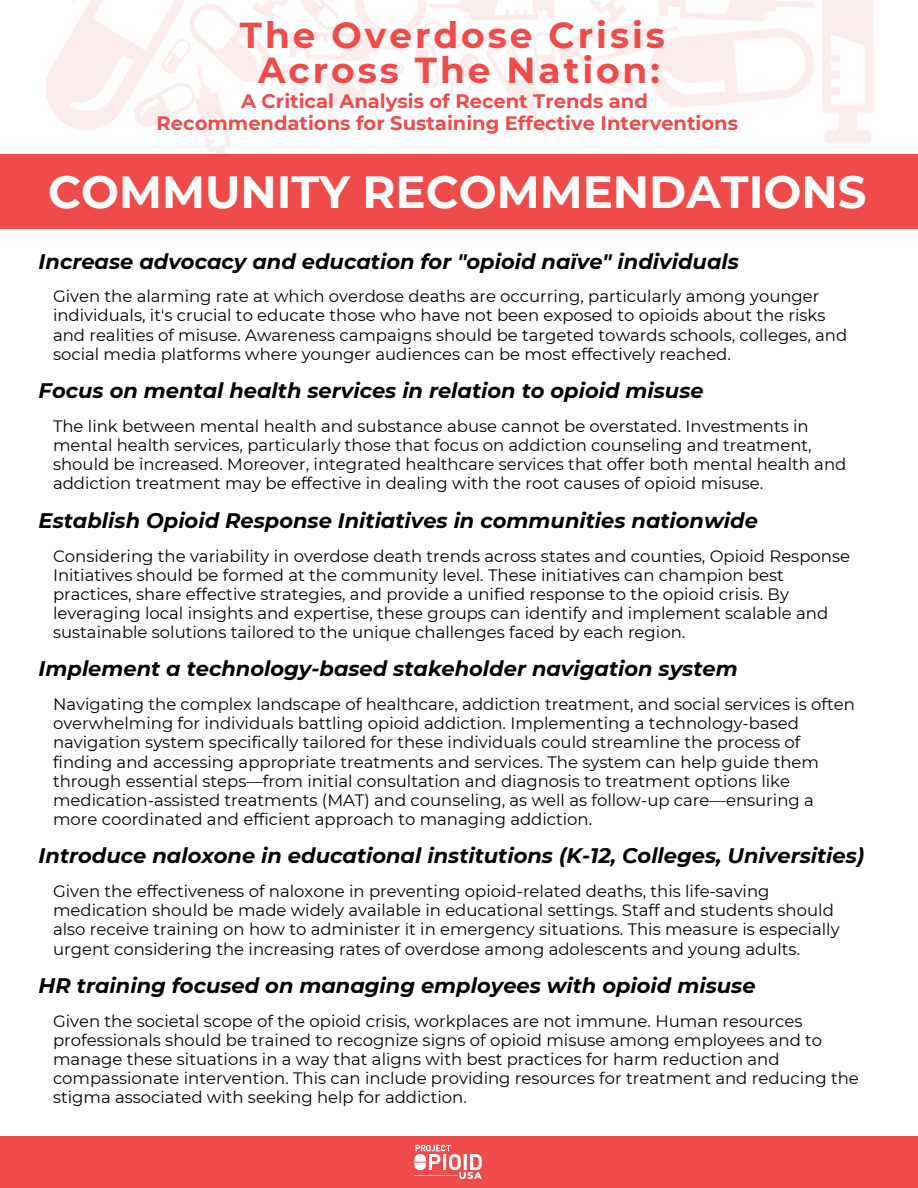
<style>
.page{position:relative;width:918px;height:1188px;background:#fff}
.page>*{position:absolute;margin:0;border:0;box-sizing:border-box;transform-origin:0 0}
.t1{font:700 45px "Montserrat";color:#fff}
.t2{font:700 36px "Montserrat";letter-spacing:.08em;color:#f04b4b}
.t3{font:italic 700 21px "Montserrat";color:#000}
.t4{font:700 19.5px "Montserrat";color:#f04b4b}
.t5{font:16.5px/19.2px "Montserrat";color:#000}
</style>
<div class="page">
<img style="left:38px;top:0;width:842px;height:155px">
<div style="left:0;top:155px;width:918px;height:74px;background:#f04b4b"></div>
<div style="left:0;top:1137px;width:918px;height:51px;background:#f04b4b"></div>
<img style="left:414px;top:1144px;width:68px;height:35px">
<p class="t2" style="left:240px;top:13px;width:426px">The Overdose Crisis</p>
<p class="t2" style="left:258px;top:48px;width:403px">Across The Nation:</p>
<p class="t4" style="left:241px;top:90px;width:408px">A Critical Analysis of Recent Trends and</p>
<p class="t4" style="left:157px;top:111px;width:583px">Recommendations for Sustaining Effective Interventions</p>
<p class="t1" style="left:48px;top:165px;width:820px">COMMUNITY RECOMMENDATIONS</p>
<p class="t3" style="left:39px;top:248px;width:702px">Increase advocacy and education for "opioid naïve" individuals</p>
<p class="t5" style="left:53px;top:287px;width:796px">Given the alarming rate at which overdose deaths are occurring, particularly among younger individuals, it's crucial to educate those who have not been exposed to opioids about the risks and realities of misuse. Awareness campaigns should be targeted towards schools, colleges, and social media platforms where younger audiences can be most effectively reached.</p>
<p class="t3" style="left:39px;top:378px;width:667px">Focus on mental health services in relation to opioid misuse</p>
<p class="t5" style="left:53px;top:416px;width:795px">The link between mental health and substance abuse cannot be overstated. Investments in mental health services, particularly those that focus on addiction counseling and treatment, should be increased. Moreover, integrated healthcare services that offer both mental health and addiction treatment may be effective in dealing with the root causes of opioid misuse.</p>
<p class="t3" style="left:39px;top:507px;width:721px">Establish Opioid Response Initiatives in communities nationwide</p>
<p class="t5" style="left:53px;top:546px;width:799px">Considering the variability in overdose death trends across states and counties, Opioid Response Initiatives should be formed at the community level. These initiatives can champion best practices, share effective strategies, and provide a unified response to the opioid crisis. By leveraging local insights and expertise, these groups can identify and implement scalable and sustainable solutions tailored to the unique challenges faced by each region.</p>
<p class="t3" style="left:39px;top:656px;width:701px">Implement a technology-based stakeholder navigation system</p>
<p class="t5" style="left:53px;top:695px;width:803px">Navigating the complex landscape of healthcare, addiction treatment, and social services is often overwhelming for individuals battling opioid addiction. Implementing a technology-based navigation system specifically tailored for these individuals could streamline the process of finding and accessing appropriate treatments and services. The system can help guide them through essential steps—from initial consultation and diagnosis to treatment options like medication-assisted treatments (MAT) and counseling, as well as follow-up care—ensuring a more coordinated and efficient approach to managing addiction.</p>
<p class="t3" style="left:39px;top:843px;width:827px">Introduce naloxone in educational institutions (K-12, Colleges, Universities)</p>
<p class="t5" style="left:53px;top:882px;width:788px">Given the effectiveness of naloxone in preventing opioid-related deaths, this life-saving medication should be made widely available in educational settings. Staff and students should also receive training on how to administer it in emergency situations. This measure is especially urgent considering the increasing rates of overdose among adolescents and young adults.</p>
<p class="t3" style="left:39px;top:973px;width:718px">HR training focused on managing employees with opioid misuse</p>
<p class="t5" style="left:53px;top:1011px;width:807px">Given the societal scope of the opioid crisis, workplaces are not immune. Human resources professionals should be trained to recognize signs of opioid misuse among employees and to manage these situations in a way that aligns with best practices for harm reduction and compassionate intervention. This can include providing resources for treatment and reducing the stigma associated with seeking help for addiction.</p>
</div>
